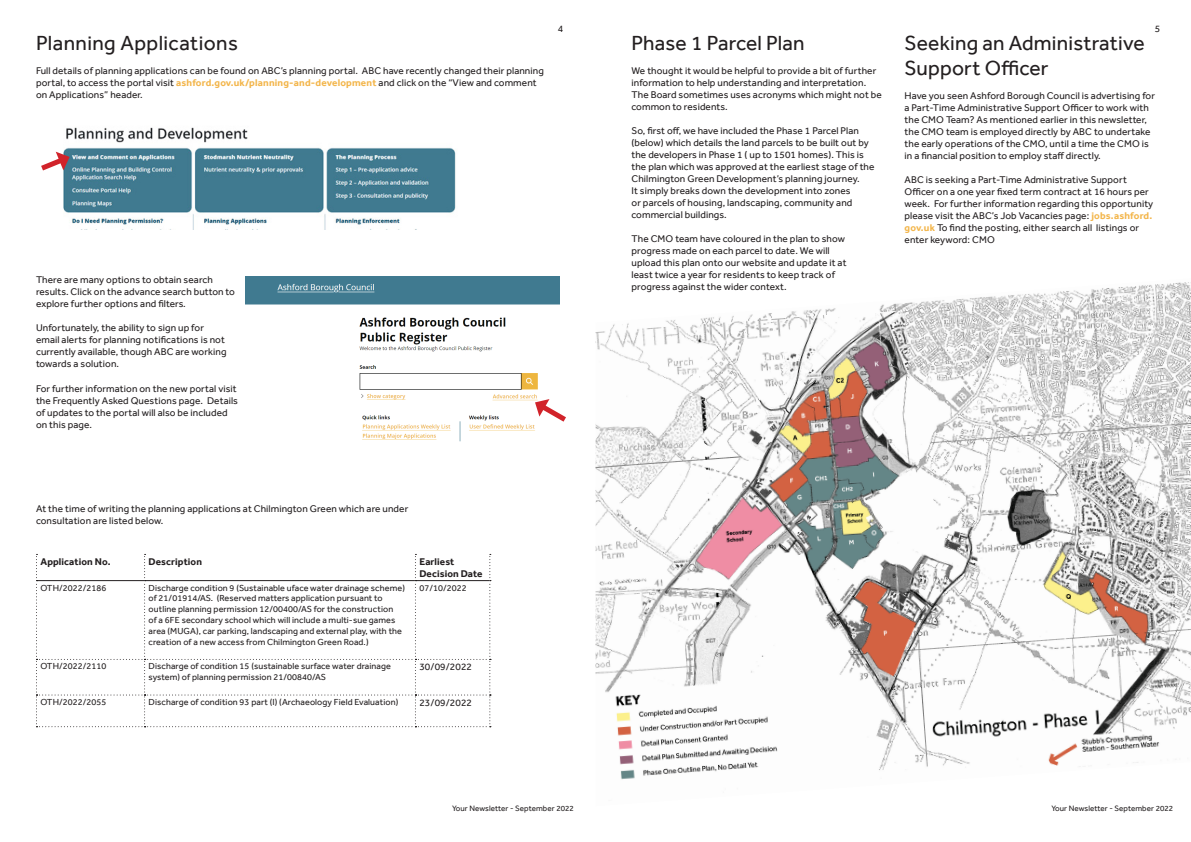
<style>
.page{position:relative;width:1191px;height:842px;background:#fff}
.page>*{position:absolute;margin:0;border:0;box-sizing:border-box;transform-origin:0 0}
.t1{font:21px/25.2px "Effra";letter-spacing:.01em;color:#231f20}
.t2{font:10px/12px "Effra";letter-spacing:.01em;color:#231f20}
.t3{font:700 10px/12px "Effra";letter-spacing:.01em;color:#231f20}
.t4{font:9px/10.8px "Effra";letter-spacing:.01em;color:#231f20}
.t5{font:8px "Effra";letter-spacing:.01em;color:#231f20}
.s1{font-weight:700;color:#f3b64c}
</style>
<div class="page">
<img style="left:595px;top:282px;width:596px;height:498px">
<svg style="left:36px;top:554px;width:455px;height:173px"></svg>
<img style="left:245px;top:277px;width:314px;height:165px">
<img style="left:55px;top:127px;width:401px;height:102px">
<svg style="left:534px;top:399px;width:32px;height:27px"></svg>
<svg style="left:41px;top:152px;width:29px;height:23px"></svg>
<h1 class="t1" style="left:36px;top:30px;width:203px">Planning Applications</h1>
<p class="t2" style="left:36px;top:65px;width:509px">Full details of planning applications can be found on ABC’s planning portal. ABC have recently changed their planning portal, to access the portal visit <span class="s1">ashford.gov.uk/planning-and-development</span> and click on the “View and comment on Applications” header.</p>
<p class="t2" style="left:36px;top:274px;width:200px">There are many options to obtain search results. Click on the advance search button to explore further options and filters.</p>
<p class="t2" style="left:36px;top:322px;width:192px">Unfortunately, the ability to sign up for email alerts for planning notifications is not currently available, though ABC are working towards a solution.</p>
<p class="t2" style="left:36px;top:382px;width:203px">For further information on the new portal visit the Frequently Asked Questions page. Details of updates to the portal will also be included on this page.</p>
<p class="t2" style="left:558px;top:23px;width:7px">4</p>
<p class="t2" style="left:1155px;top:23px;width:7px">5</p>
<h1 class="t1" style="left:631px;top:30px;width:175px">Phase 1 Parcel Plan</h1>
<p class="t2" style="left:631px;top:65px;width:252px">We thought it would be helpful to provide a bit of further information to help understanding and interpretation.<br>The Board sometimes uses acronyms which might not be common to residents.</p>
<p class="t2" style="left:631px;top:125px;width:244px">So, first off, we have included the Phase 1 Parcel Plan (below) which details the land parcels to be built out by the developers in Phase 1 ( up to 1501 homes). This is the plan which was approved at the earliest stage of the Chilmington Green Development’s planning journey.<br>It simply breaks down the development into zones<br>or parcels of housing, landscaping, community and commercial buildings.</p>
<p class="t2" style="left:631px;top:233px;width:216px">The CMO team have coloured in the plan to show progress made on each parcel to date. We will upload this plan onto our website and update it at least twice a year for residents to keep track of progress against the wider context.</p>
<h1 class="t1" style="left:904px;top:30px;width:241px">Seeking an Administrative<br>Support Officer</h1>
<p class="t2" style="left:904px;top:90px;width:252px">Have you seen Ashford Borough Council is advertising for a Part-Time Administrative Support Officer to work with the CMO Team? As mentioned earlier in this newsletter, the CMO team is employed directly by ABC to undertake the early operations of the CMO, until a time the CMO is in a financial position to employ staff directly.</p>
<p class="t2" style="left:904px;top:174px;width:250px">ABC is seeking a Part-Time Administrative Support Officer on a one year fixed term contract at 16 hours per week. For further information regarding this opportunity please visit the ABC’s Job Vacancies page: <span class="s1">jobs.ashford. gov.uk</span> To find the posting, either search all listings or enter keyword: CMO</p>
<p class="t2" style="left:36px;top:502px;width:374px">At the time of writing the planning applications at Chilmington Green which are under consultation are listed below.</p>
<p class="t3" style="left:40px;top:555px;width:71px">Application No.</p>
<p class="t3" style="left:149px;top:555px;width:55px">Description</p>
<p class="t3" style="left:419px;top:555px;width:65px">Earliest<br>Decision Date</p>
<p class="t4" style="left:40px;top:582px;width:67px">OTH/2022/2186</p>
<p class="t4" style="left:149px;top:582px;width:258px">Discharge condition 9 (Sustainable uface water drainage scheme) of 21/01914/AS. (Reserved matters application pursuant to outline planning permission 12/00400/AS for the construction<br>of a 6FE secondary school which will include a multi-sue games area (MUGA), car parking, landscaping and external play, with the creation of a new access from Chilmington Green Road.)</p>
<p class="t4" style="left:419px;top:582px;width:49px">07/10/2022</p>
<p class="t4" style="left:40px;top:661px;width:67px">OTH/2022/2110</p>
<p class="t4" style="left:149px;top:661px;width:244px">Discharge of condition 15 (sustainable surface water drainage system) of planning permission 21/00840/AS</p>
<p class="t2" style="left:419px;top:661px;width:54px">30/09/2022</p>
<p class="t4" style="left:40px;top:696px;width:67px">OTH/2022/2055</p>
<p class="t4" style="left:149px;top:696px;width:251px">Discharge of condition 93 part (I) (Archaeology Field Evaluation)</p>
<p class="t2" style="left:419px;top:696px;width:54px">23/09/2022</p>
<p class="t5" style="left:452px;top:804px;width:123px">Your Newsletter - September 2022</p>
<p class="t5" style="left:1051px;top:804px;width:123px">Your Newsletter - September 2022</p>
</div>
